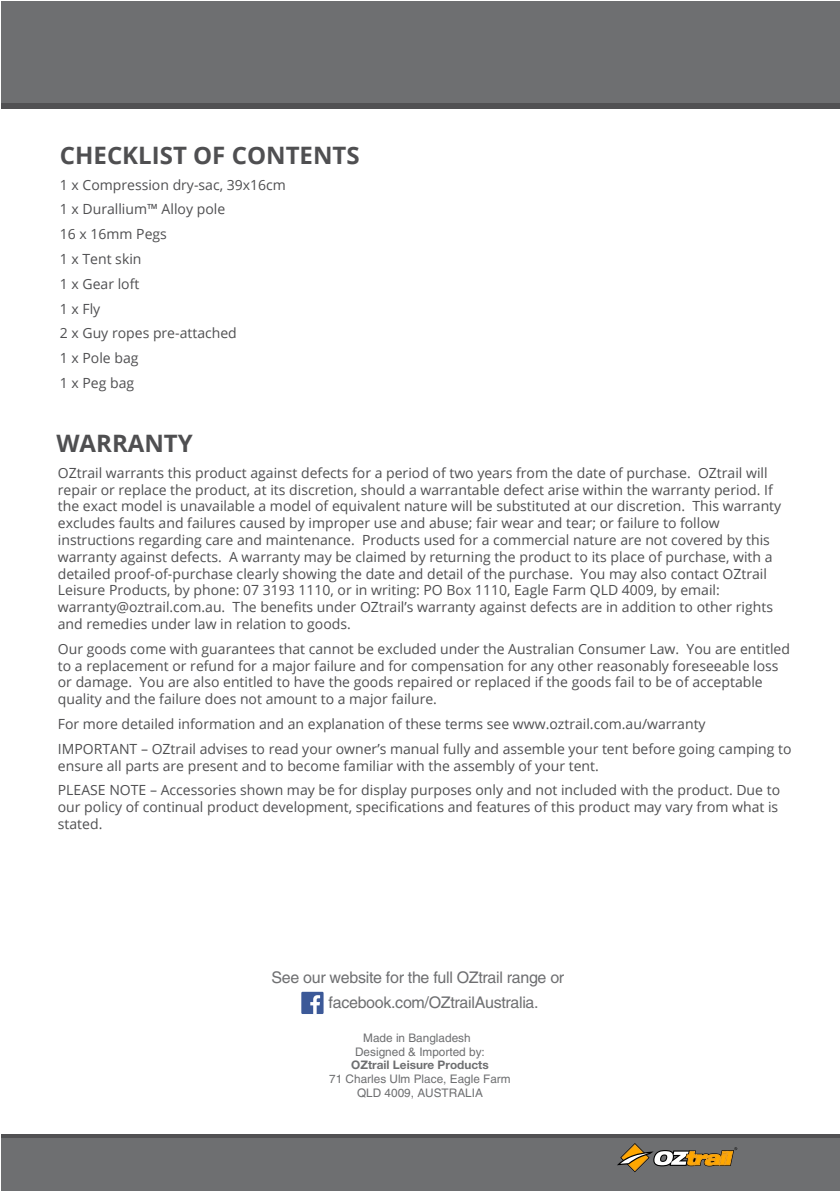
<style>
.page{position:relative;width:840px;height:1191px;background:#fff}
.page>*{position:absolute;margin:0;border:0;box-sizing:border-box;transform-origin:0 0}
.t1{font:700 24px "Open Sans";color:#4f4f51}
.t2{font:16px/24.8px "Helvetica";letter-spacing:-.02em;color:#6e6f71}
.t3{font:14px/16.8px "Open Sans";color:#4f4f51}
.t4{font:11.8px/13.8px "Helvetica";color:#6e6f71;text-align:center}
.t5{font:700 11.8px "Helvetica Neue";color:#6e6f71}
</style>
<div class="page">
<div style="left:1px;top:1134px;width:838px;height:57px;background:#6e6f71"></div>
<hr style="left:1px;top:1134px;width:838px;height:4px;background:#515153">
<div style="left:1px;top:1px;width:838px;height:108px;background:#6e6f71"></div>
<div style="left:1px;top:103px;width:838px;height:6px;background:#515153"></div>
<svg style="left:617px;top:1143px;width:119px;height:29px"></svg>
<div style="left:301px;top:991px;width:22px;height:23px;background:#3c5998"></div>
<svg style="left:310px;top:995px;width:10px;height:19px"></svg>
<h1 class="t1" style="left:60px;top:138px;width:301px">CHECKLIST OF CONTENTS</h1>
<p class="t3" style="left:60px;top:172px;width:227px;line-height:24.8px">1 x Compression dry-sac, 39x16cm<br>1 x Durallium™ Alloy pole<br>16 x 16mm Pegs<br>1 x Tent skin<br>1 x Gear loft<br>1 x Fly<br>2 x Guy ropes pre-attached<br>1 x Pole bag<br>1 x Peg bag</p>
<h1 class="t1" style="left:56px;top:426px;width:138px">WARRANTY</h1>
<p class="t3" style="left:58px;top:464px;width:724px">OZtrail warrants this product against defects for a period of two years from the date of purchase. OZtrail will repair or replace the product, at its discretion, should a warrantable defect arise within the warranty period. If the exact model is unavailable a model of equivalent nature will be substituted at our discretion. This warranty excludes faults and failures caused by improper use and abuse; fair wear and tear; or failure to follow instructions regarding care and maintenance. Products used for a commercial nature are not covered by this warranty against defects. A warranty may be claimed by returning the product to its place of purchase, with a detailed proof-of-purchase clearly showing the date and detail of the purchase. You may also contact OZtrail Leisure Products, by phone: 07 3193 1110, or in writing: PO Box 1110, Eagle Farm QLD 4009, by email: warranty@oztrail.com.au. The benefits under OZtrail’s warranty against defects are in addition to other rights and remedies under law in relation to goods.</p>
<p class="t3" style="left:58px;top:640px;width:733px">Our goods come with guarantees that cannot be excluded under the Australian Consumer Law. You are entitled to a replacement or refund for a major failure and for compensation for any other reasonably foreseeable loss or damage. You are also entitled to have the goods repaired or replaced if the goods fail to be of acceptable quality and the failure does not amount to a major failure.</p>
<p class="t3" style="left:58px;top:711px;width:734px;line-height:24.8px">For more detailed information and an explanation of these terms see www.oztrail.com.au/warranty<br>IMPORTANT – OZtrail advises to read your owner’s manual fully and assemble your tent before going camping to</p>
<p class="t3" style="left:58px;top:753px;width:723px;line-height:24.8px">ensure all parts are present and to become familiar with the assembly of your tent.<br>PLEASE NOTE – Accessories shown may be for display purposes only and not included with the product. Due to</p>
<p class="t3" style="left:58px;top:798px;width:721px">our policy of continual product development, specifications and features of this product may vary from what is stated.</p>
<p class="t2" style="left:328px;top:965px;width:237px;text-indent:-57px">See our website for the full OZtrail range or facebook.com/OZtrailAustralia.</p>
<p class="t4" style="left:355px;top:1030px;width:131px">Made in Bangladesh<br>Designed &amp; Imported by:</p>
<p class="t5" style="left:351px;top:1058px;width:139px">OZtrail Leisure Products</p>
<p class="t4" style="left:329px;top:1072px;width:183px">71 Charles Ulm Place, Eagle Farm<br>QLD 4009, AUSTRALIA</p>
</div>
